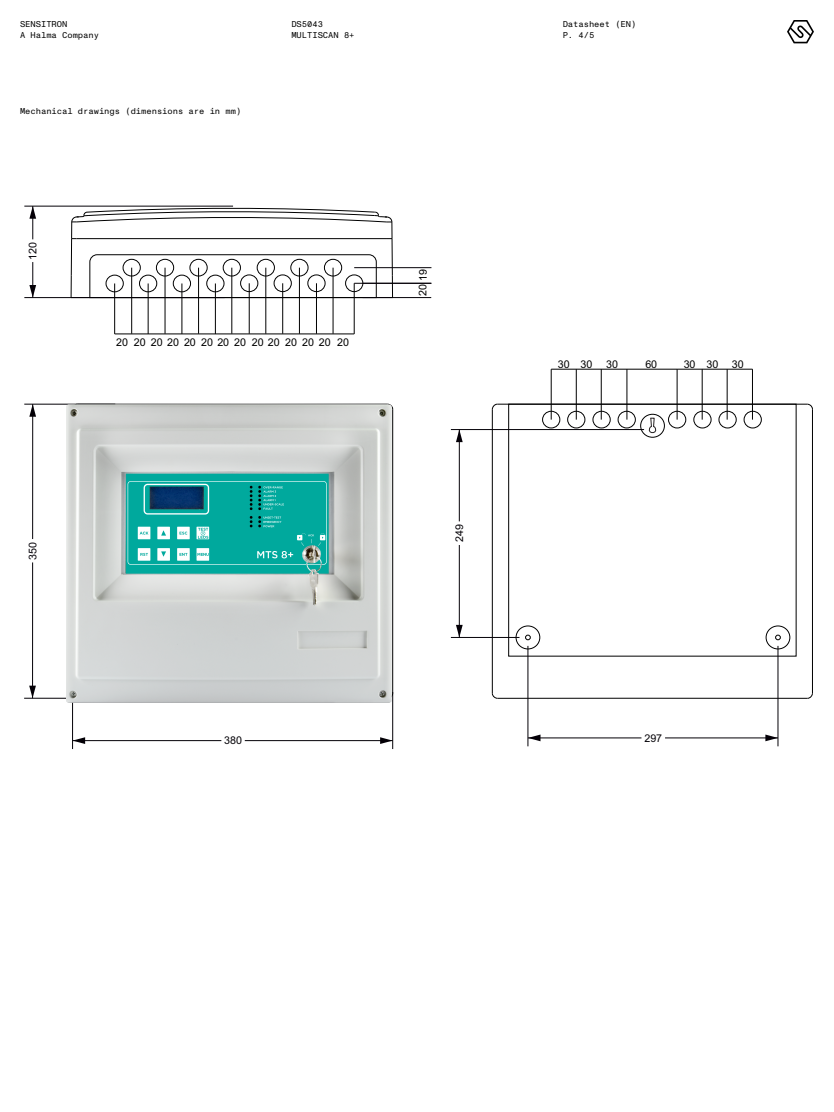
<style>
.page{position:relative;width:834px;height:1112px;background:#fff}
.page>*{position:absolute;margin:0;border:0;box-sizing:border-box;transform-origin:0 0}
.t1{font:10.7px "Arial";color:#000}
.t2{font:10.7px "Arial";color:#030006}
.t3{font:10.7px "Arial";color:#040007}
.t4{font:8.5px/11px "Monument Grotesk Mono";color:#000}
</style>
<div class="page">
<svg style="left:787px;top:20px;width:27px;height:23px"></svg>
<hr style="left:492px;top:409px;width:1px;height:284px;background:#000">
<hr style="left:812px;top:409px;width:1px;height:284px;background:#000">
<svg style="left:492px;top:403px;width:321px;height:7px"></svg>
<svg style="left:492px;top:693px;width:321px;height:6px"></svg>
<div style="left:542px;top:411px;width:18px;height:17px;border:1px solid #000;border-radius:50%"></div>
<div style="left:567px;top:411px;width:18px;height:17px;border:1px solid #000;border-radius:50%"></div>
<div style="left:593px;top:411px;width:17px;height:17px;border:1px solid #000;border-radius:50%"></div>
<div style="left:618px;top:411px;width:18px;height:17px;border:1px solid #000;border-radius:50%"></div>
<div style="left:668px;top:411px;width:18px;height:17px;border:1px solid #000;border-radius:50%"></div>
<div style="left:694px;top:411px;width:17px;height:17px;border:1px solid #000;border-radius:50%"></div>
<div style="left:719px;top:411px;width:17px;height:17px;border:1px solid #000;border-radius:50%"></div>
<div style="left:744px;top:411px;width:18px;height:17px;border:1px solid #000;border-radius:50%"></div>
<div style="left:640px;top:414px;width:25px;height:23px;border:1px solid #000;border-radius:50%"></div>
<div style="left:516px;top:626px;width:24px;height:23px;border:1px solid #000;border-radius:50%"></div>
<div style="left:766px;top:626px;width:24px;height:23px;border:1px solid #000;border-radius:50%"></div>
<svg style="left:525px;top:635px;width:6px;height:5px"></svg>
<svg style="left:775px;top:635px;width:6px;height:5px"></svg>
<hr style="left:393px;top:692px;width:1px;height:57px;background:#030006">
<hr style="left:72px;top:692px;width:1px;height:57px;background:#030006">
<hr style="left:245px;top:740px;width:148px;height:1px;background:#030006">
<svg style="left:380px;top:737px;width:13px;height:7px"></svg>
<hr style="left:73px;top:740px;width:148px;height:1px;background:#030006">
<svg style="left:73px;top:737px;width:12px;height:7px"></svg>
<hr style="left:24px;top:404px;width:91px;height:1px;background:#030006">
<hr style="left:24px;top:698px;width:91px;height:1px;background:#030006">
<hr style="left:33px;top:404px;width:1px;height:135px;background:#030006">
<svg style="left:29px;top:404px;width:7px;height:13px"></svg>
<hr style="left:32px;top:562px;width:1px;height:136px;background:#030006">
<svg style="left:29px;top:686px;width:7px;height:12px"></svg>
<hr style="left:24px;top:206px;width:209px;height:1px;background:#040007">
<hr style="left:24px;top:297px;width:201px;height:1px;background:#040007">
<hr style="left:33px;top:206px;width:1px;height:33px;background:#040007">
<svg style="left:29px;top:206px;width:7px;height:13px"></svg>
<hr style="left:33px;top:262px;width:1px;height:36px;background:#040007">
<svg style="left:29px;top:285px;width:7px;height:13px"></svg>
<hr style="left:778px;top:646px;width:1px;height:100px;background:#040007">
<hr style="left:528px;top:646px;width:1px;height:100px;background:#040007">
<hr style="left:665px;top:738px;width:113px;height:1px;background:#040007">
<svg style="left:765px;top:735px;width:13px;height:6px"></svg>
<hr style="left:528px;top:738px;width:113px;height:1px;background:#040007">
<svg style="left:528px;top:735px;width:13px;height:6px"></svg>
<svg style="left:645px;top:418px;width:15px;height:17px"></svg>
<hr style="left:451px;top:429px;width:193px;height:1px;background:#040007">
<hr style="left:451px;top:637px;width:69px;height:1px;background:#040007">
<hr style="left:459px;top:430px;width:1px;height:91px;background:#040007">
<svg style="left:456px;top:430px;width:7px;height:12px"></svg>
<hr style="left:459px;top:545px;width:1px;height:92px;background:#040007">
<svg style="left:456px;top:625px;width:7px;height:12px"></svg>
<hr style="left:551px;top:369px;width:1px;height:51px;background:#000">
<hr style="left:576px;top:369px;width:1px;height:51px;background:#000">
<svg style="left:551px;top:369px;width:25px;height:1px"></svg>
<hr style="left:601px;top:369px;width:1px;height:51px;background:#000">
<hr style="left:576px;top:369px;width:101px;height:1px;background:#000">
<hr style="left:677px;top:369px;width:1px;height:51px;background:#000">
<hr style="left:702px;top:369px;width:1px;height:51px;background:#000">
<svg style="left:677px;top:369px;width:25px;height:1px"></svg>
<hr style="left:727px;top:369px;width:1px;height:51px;background:#000">
<hr style="left:702px;top:369px;width:50px;height:1px;background:#000">
<hr style="left:627px;top:369px;width:1px;height:51px;background:#000">
<hr style="left:752px;top:369px;width:1px;height:51px;background:#000">
<hr style="left:115px;top:283px;width:1px;height:51px;background:#000">
<hr style="left:132px;top:268px;width:1px;height:66px;background:#000">
<hr style="left:115px;top:334px;width:239px;height:1px;background:#000">
<hr style="left:148px;top:283px;width:1px;height:51px;background:#000">
<hr style="left:165px;top:268px;width:1px;height:66px;background:#000">
<hr style="left:182px;top:283px;width:1px;height:51px;background:#000">
<hr style="left:198px;top:268px;width:1px;height:66px;background:#000">
<hr style="left:215px;top:283px;width:1px;height:51px;background:#000">
<hr style="left:232px;top:268px;width:1px;height:66px;background:#000">
<hr style="left:249px;top:283px;width:1px;height:51px;background:#000">
<hr style="left:266px;top:268px;width:1px;height:66px;background:#000">
<hr style="left:283px;top:283px;width:1px;height:51px;background:#000">
<hr style="left:299px;top:268px;width:1px;height:66px;background:#000">
<hr style="left:316px;top:283px;width:1px;height:51px;background:#000">
<hr style="left:333px;top:268px;width:1px;height:66px;background:#000">
<hr style="left:354px;top:283px;width:1px;height:51px;background:#000">
<hr style="left:363px;top:297px;width:68px;height:1px;background:#040007">
<hr style="left:354px;top:268px;width:77px;height:1px;background:#040007">
<hr style="left:354px;top:283px;width:77px;height:1px;background:#040007">
<svg style="left:71px;top:207px;width:322px;height:91px"></svg>
<hr style="left:392px;top:409px;width:1px;height:284px;background:#000">
<svg style="left:72px;top:403px;width:321px;height:7px"></svg>
<img style="left:66px;top:404px;width:326px;height:303px">
<p class="t4" style="left:20px;top:18px;width:81px">SENSITRON<br>A Halma Company</p>
<p class="t4" style="left:291px;top:18px;width:65px">DS5043<br>MULTISCAN 8+</p>
<p class="t4" style="left:563px;top:18px;width:75px">Datasheet (EN)<br>P. 4/5</p>
<p class="t4" style="left:20px;top:105px;width:223px">Mechanical drawings (dimensions are in mm)</p>
<p class="t3" style="left:25px;top:260px;width:19px;rotate:-90deg">120</p>
<p class="t3" style="left:25px;top:560px;width:19px;rotate:-90deg">350</p>
<p class="t1" style="left:116px;top:335px;width:235px">20 20 20 20 20 20 20 20 20 20 20 20 20 20</p>
<p class="t1" style="left:416px;top:296px;width:29px;rotate:-90deg">20 19</p>
<p class="t2" style="left:452px;top:542px;width:19px;rotate:-90deg">249</p>
<p class="t2" style="left:224px;top:733px;width:19px">380</p>
<p class="t1" style="left:558px;top:357px;width:36px">30 30</p>
<p class="t1" style="left:606px;top:357px;width:13px">30</p>
<p class="t1" style="left:645px;top:357px;width:13px">60</p>
<p class="t1" style="left:684px;top:357px;width:36px">30 30</p>
<p class="t1" style="left:732px;top:357px;width:13px">30</p>
<p class="t2" style="left:644px;top:731px;width:19px">297</p>
</div>
